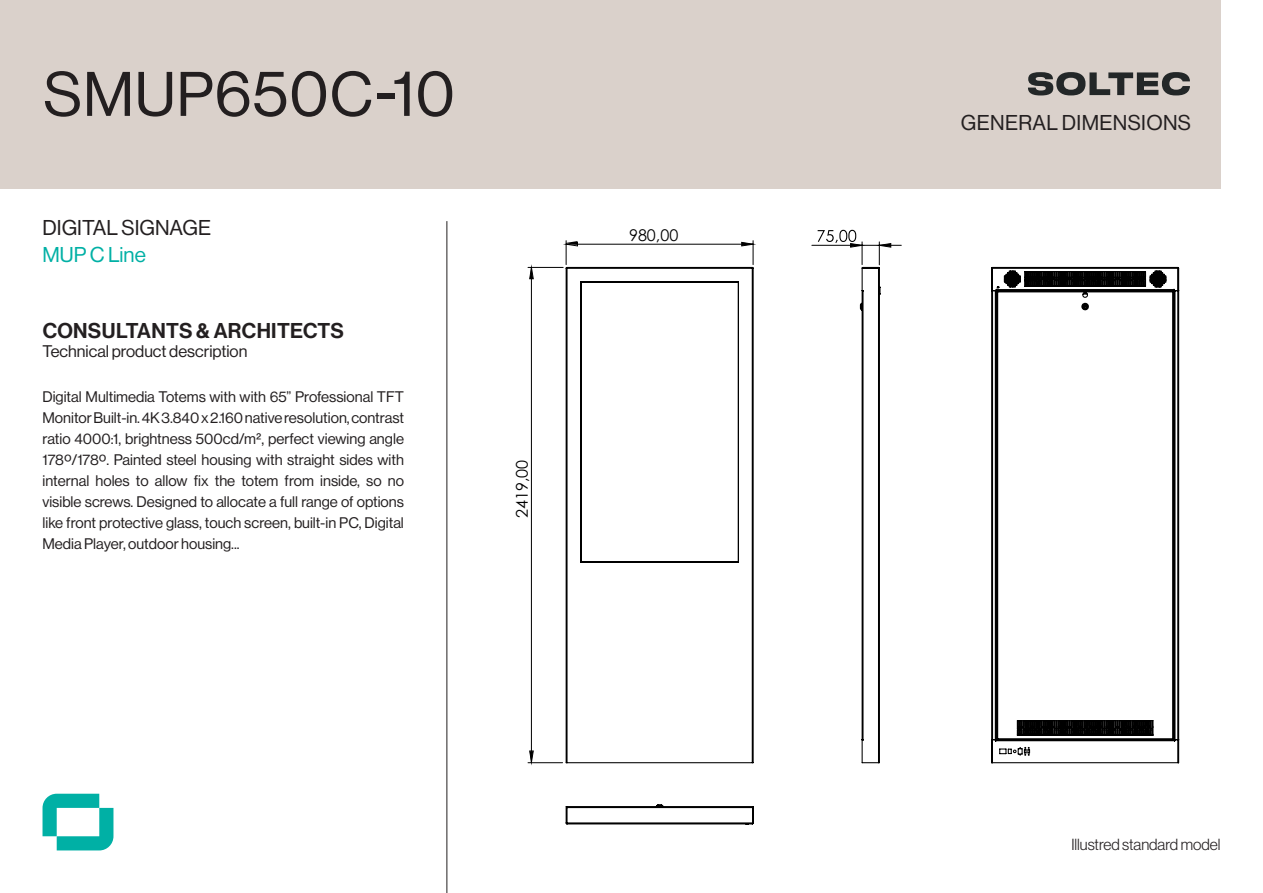
<style>
.page{position:relative;width:1263px;height:893px;background:#fff}
.page>*{position:absolute;margin:0;border:0;box-sizing:border-box;transform-origin:0 0}
.t1{font:61.5px "N Haas Grotesk DS Std 55 Rg";letter-spacing:.015em;color:#231f20}
.t2{font:21px "N Haas Grotesk DS Std 55 Rg";letter-spacing:.015em;color:#231f20}
.t3{font:21px "N Haas Grotesk DS Std 65 Md";letter-spacing:.015em;color:#231f20}
.t4{font:21px "N Haas Grotesk DS Std 55 Rg";color:#00b0a5}
.t5{font:16.5px "N Haas Grotesk DS Std 55 Rg";color:#231f20}
.t6{font:16.2px "Century Gothic";color:#000}
.t7{font:15.75px "N Haas Grotesk DS Std 45 Lt";color:#231f20}
.t8{font:15px/21px "N Haas Grotesk DS Std 55 Rg";color:#231f20;text-align:justify}
</style>
<div class="page">
<div style="left:0;top:0;width:1220px;height:188px;background:#dad1cb"></div>
<svg style="left:1028px;top:72px;width:162px;height:23px"></svg>
<hr style="left:446px;top:221px;width:1px;height:672px;background:#231f20">
<svg style="left:43px;top:794px;width:70px;height:56px"></svg>
<hr style="left:566px;top:244px;width:187px;height:1px;background:#000">
<hr style="left:812px;top:245px;width:50px;height:1px;background:#000">
<hr style="left:531px;top:267px;width:1px;height:496px;background:#000">
<hr style="left:528px;top:762px;width:35px;height:1px;background:#000">
<hr style="left:528px;top:267px;width:35px;height:1px;background:#000">
<svg style="left:742px;top:241px;width:12px;height:24px"></svg>
<svg style="left:566px;top:241px;width:11px;height:24px"></svg>
<svg style="left:818px;top:230px;width:83px;height:35px"></svg>
<svg style="left:530px;top:751px;width:3px;height:12px"></svg>
<svg style="left:530px;top:267px;width:3px;height:12px"></svg>
<svg style="left:565px;top:266px;width:615px;height:559px"></svg>
<p class="t1" style="left:44px;top:60px;width:413px">SMUP650C-10</p>
<p class="t2" style="left:43px;top:216px;width:170px">DIGITAL SIGNAGE</p>
<p class="t4" style="left:43px;top:243px;width:105px">MUP C Line</p>
<p class="t3" style="left:43px;top:318px;width:303px">CONSULTANTS &amp; ARCHITECTS</p>
<p class="t5" style="left:43px;top:342px;width:206px">Technical product description</p>
<p class="t8" style="left:43px;top:386px;width:363px">Digital Multimedia Totems with with 65” Professional TFT Monitor Built-in. 4K 3.840 x 2.160 native resolution, contrast ratio 4000:1, brightness 500cd/m2, perfect viewing angle 178º/178º. Painted steel housing with straight sides with internal holes to allow fix the totem from inside, so no visible screws. Designed to allocate a full range of options like front protective glass, touch screen, built-in PC, Digital Media Player, outdoor housing...</p>
<p class="t6" style="left:511px;top:518px;width:60px;rotate:-90deg">2419,00</p>
<p class="t6" style="left:629px;top:223px;width:51px">980,00</p>
<p class="t2" style="left:961px;top:111px;width:232px">GENERAL DIMENSIONS</p>
<p class="t7" style="left:1071px;top:835px;width:151px">Illustred standard model</p>
</div>
